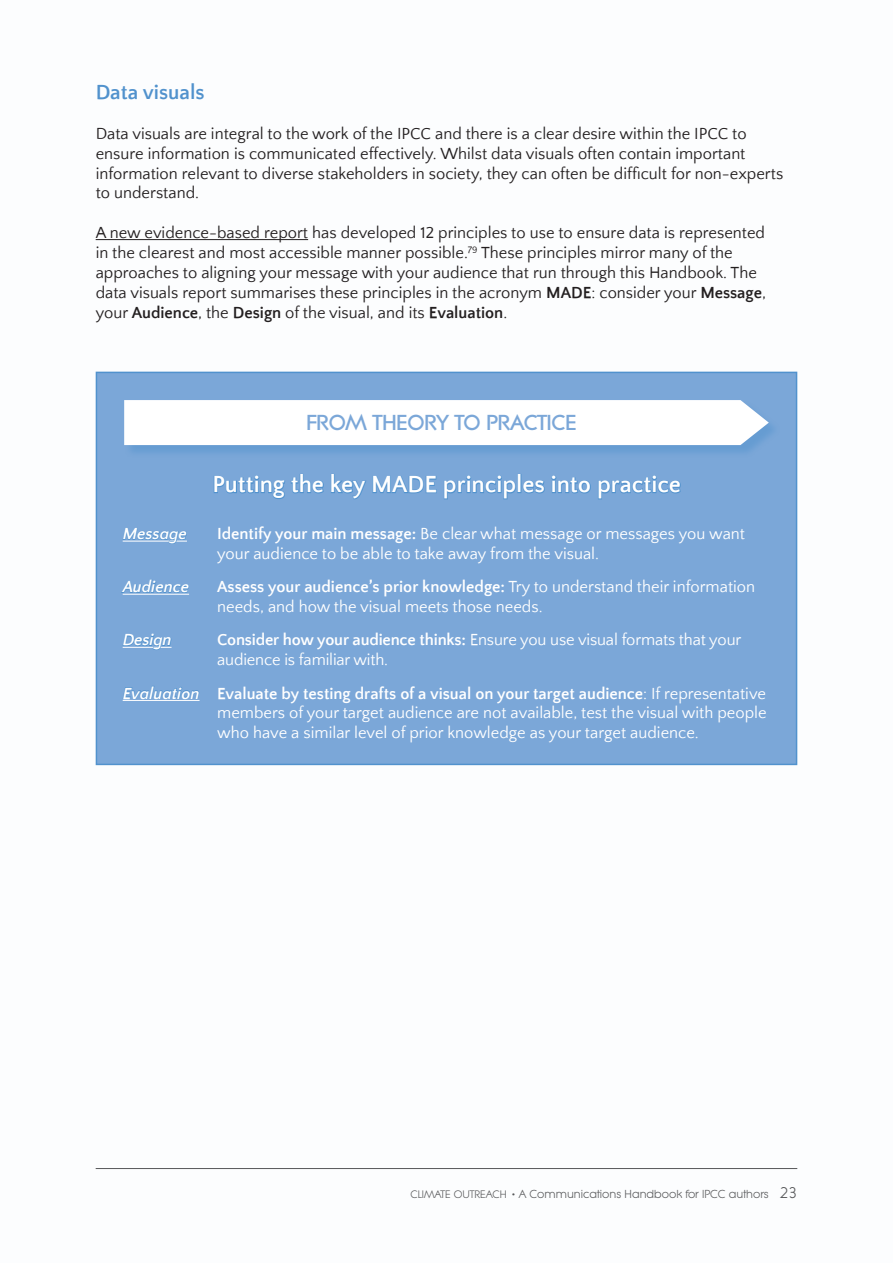
<style>
.page{position:relative;width:893px;height:1263px;background:#fff}
.page>*{position:absolute;margin:0;border:0;box-sizing:border-box;transform-origin:0 0}
.t1{font:700 24px "Quattrocento Sans";color:#fff}
.t2{font:800 21px "Litera Serial";color:#7ba7d8}
.t3{font:700 21px "Quattrocento Sans";color:#5192cd}
.t4{font:16.5px/19.8px "Quattrocento Sans";color:#231f20}
.t5{font:16.5px/19.8px "Quattrocento Sans";color:#fff}
.t6{font:italic 700 16.5px "Quattrocento Sans";color:#fff}
.t7{font:11.25px "Litera Serial";color:#57585a}
.s1{font-weight:700}
.s2{font-weight:700;font-style:italic}
.s3{font-size:10.5px}
.s4{font-family:"Quattrocento Sans";font-weight:700;font-size:15px}
.s5{font-size:15px}
</style>
<div class="page">
<hr style="left:96px;top:1168px;width:701px;height:1px;background:#57585a">
<hr style="left:96px;top:239px;width:212px;height:1px;background:#231f20">
<div style="left:96px;top:372px;width:701px;height:393px;background:#7ba7d8;border:2px solid #5192cd"></div>
<div style="left:125px;top:401px;width:656px;height:57px;background:#70a1d5"></div>
<div style="left:124px;top:400px;width:645px;height:45px;background:#fff"></div>
<hr style="left:123px;top:594px;width:66px;height:1px;background:#fff">
<hr style="left:123px;top:700px;width:77px;height:1px;background:#fff">
<svg style="left:213px;top:474px;width:468px;height:26px"></svg>
<svg style="left:122px;top:528px;width:65px;height:16px"></svg>
<svg style="left:121px;top:579px;width:68px;height:14px"></svg>
<svg style="left:122px;top:634px;width:50px;height:16px"></svg>
<svg style="left:122px;top:686px;width:77px;height:15px"></svg>
<p class="t3" style="left:96px;top:81px;width:110px">Data visuals</p>
<p class="t4" style="left:96px;top:124px;width:689px">Data visuals are integral to the work of the IPCC and there is a clear desire within the IPCC to ensure information is communicated effectively. Whilst data visuals often contain important information relevant to diverse stakeholders in society, they can often be difficult for non-experts to understand.</p>
<p class="t4" style="left:96px;top:224px;width:672px">A new evidence-based report has developed 12 principles to use to ensure data is represented in the clearest and most accessible manner possible.<sup>79</sup> These principles mirror many of the approaches to aligning your message with your audience that run through this Handbook. The data visuals report summarises these principles in the acronym <span class="s1">MADE</span>: consider your <span class="s1">Message</span>, your <span class="s1">Audience</span>, the <span class="s1">Design</span> of the visual, and its <span class="s1">Evaluation</span>.</p>
<p class="t2" style="left:306px;top:410px;width:272px">FROM THEORY TO PRACTICE</p>
<h1 class="t1" style="left:212px;top:472px;width:470px">Putting the key MADE principles into practice</h1>
<p class="t6" style="left:123px;top:525px;width:66px">Message</p>
<p class="t5" style="left:217px;top:524px;width:529px"><span class="s1">Identify your main message:</span> Be clear what message or messages you want your audience to be able to take away from the visual.</p>
<p class="t6" style="left:123px;top:578px;width:68px">Audience</p>
<p class="t5" style="left:217px;top:578px;width:539px"><span class="s1">Assess your audience’s prior knowledge:</span> Try to understand their information needs, and how the visual meets those needs.</p>
<p class="t6" style="left:123px;top:631px;width:51px">Design</p>
<p class="t5" style="left:217px;top:631px;width:526px"><span class="s1">Consider how your audience thinks:</span> Ensure you use visual formats that your audience is familiar with.</p>
<p class="t5" style="left:217px;top:684px;width:551px;text-align:justify;text-indent:-94px"><span class="s2">Evaluation</span> <span class="s1">Evaluate by testing drafts of a visual on your target audience</span>: If representative members of your target audience are not available, test the visual with people who have a similar level of prior knowledge as your target audience.</p>
<p class="t7" style="left:411px;top:1187px;width:388px"><span class="s3">CLIMATE OUTREACH</span> <span class="s4">•</span> A Communications Handbook for IPCC authors <span class="s5">23</span></p>
</div>
